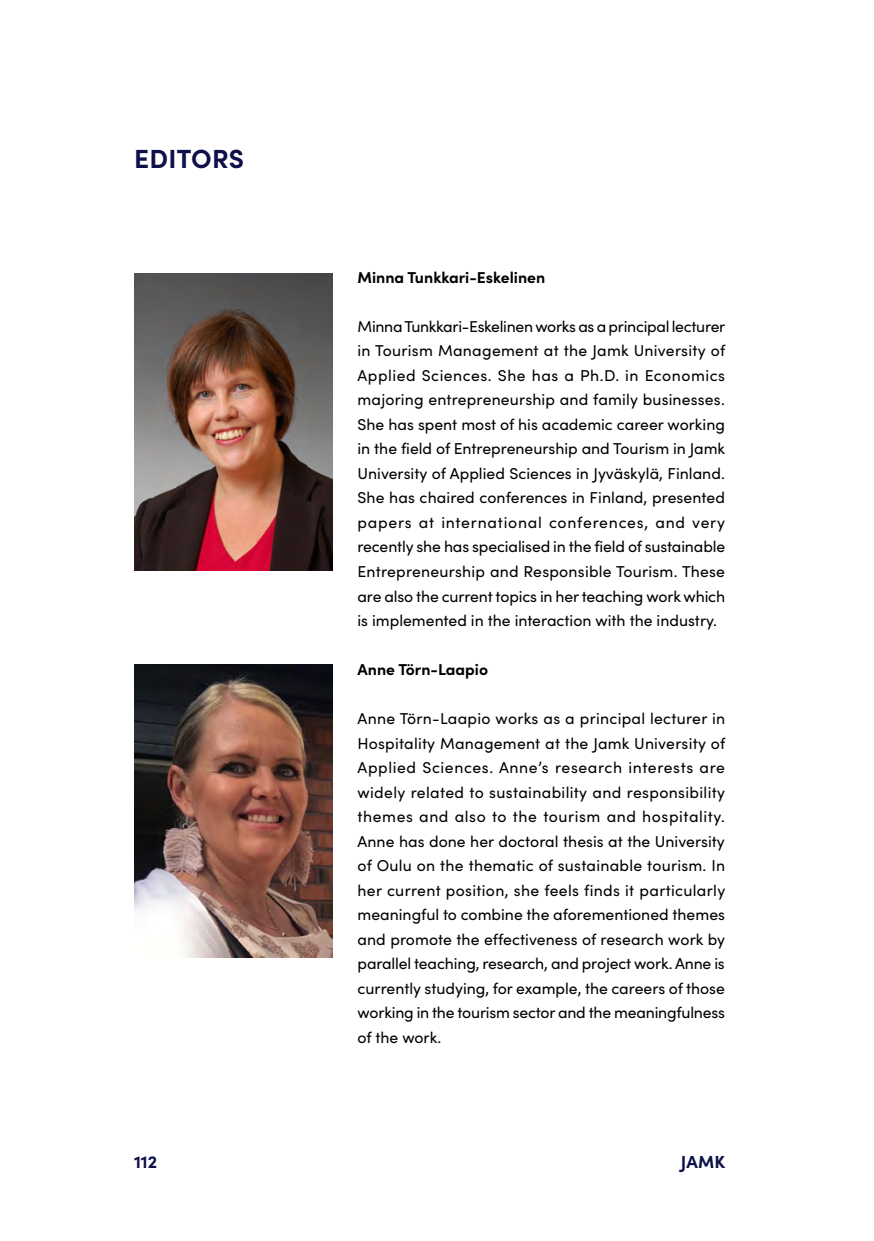
<style>
.page{position:relative;width:874px;height:1241px;background:#fff}
.page>*{position:absolute;margin:0;border:0;box-sizing:border-box;transform-origin:0 0}
.Otsikko_1{font:700 26.25px "Sofia Pro";letter-spacing:.01em;color:#0d1049}
.t1{font:700 17.5px "Sofia Pro";letter-spacing:.01em;color:#0d1049}
.Lähdeluettelo_leipis{font:15.75px/24.5px "Sofia Pro";letter-spacing:-.01em;color:#000;text-align:justify}
.Lähdeluettelo_leipis-2{font:700 15.75px "Sofia Pro";color:#000}
</style>
<div class="page">
<img style="left:134px;top:273px;width:198px;height:297px">
<img style="left:134px;top:664px;width:198px;height:293px">
<h1 class="Otsikko_1" style="left:134px;top:138px;width:111px">EDITORS</h1>
<p class="Lähdeluettelo_leipis-2" style="left:357px;top:265px;width:189px">Minna Tunkkari-Eskelinen</p>
<p class="Lähdeluettelo_leipis" style="left:357px;top:313px;width:369px">Minna Tunkkari-Eskelinen works as a principal lecturer in Tourism Management at the Jamk University of Applied Sciences. She has a Ph.D. in Economics majoring entrepreneurship and family businesses.<br>She has spent most of his academic career working in the field of Entrepreneurship and Tourism in Jamk University of Applied Sciences in Jyväskylä, Finland.<br>She has chaired conferences in Finland, presented papers at international conferences, and very recently she has specialised in the field of sustainable Entrepreneurship and Responsible Tourism. These are also the current topics in her teaching work which is implemented in the interaction with the industry.</p>
<p class="Lähdeluettelo_leipis-2" style="left:357px;top:657px;width:132px">Anne Törn-Laapio</p>
<p class="Lähdeluettelo_leipis" style="left:357px;top:705px;width:369px">Anne Törn-Laapio works as a principal lecturer in Hospitality Management at the Jamk University of Applied Sciences. Anne’s research interests are widely related to sustainability and responsibility themes and also to the tourism and hospitality.<br>Anne has done her doctoral thesis at the University of Oulu on the thematic of sustainable tourism. In her current position, she feels finds it particularly meaningful to combine the aforementioned themes and promote the effectiveness of research work by parallel teaching, research, and project work. Anne is currently studying, for example, the careers of those working in the tourism sector and the meaningfulness of the work.</p>
<p class="t1" style="left:134px;top:1148px;width:25px">112</p>
<p class="t1" style="left:680px;top:1148px;width:46px">JAMK</p>
</div>
